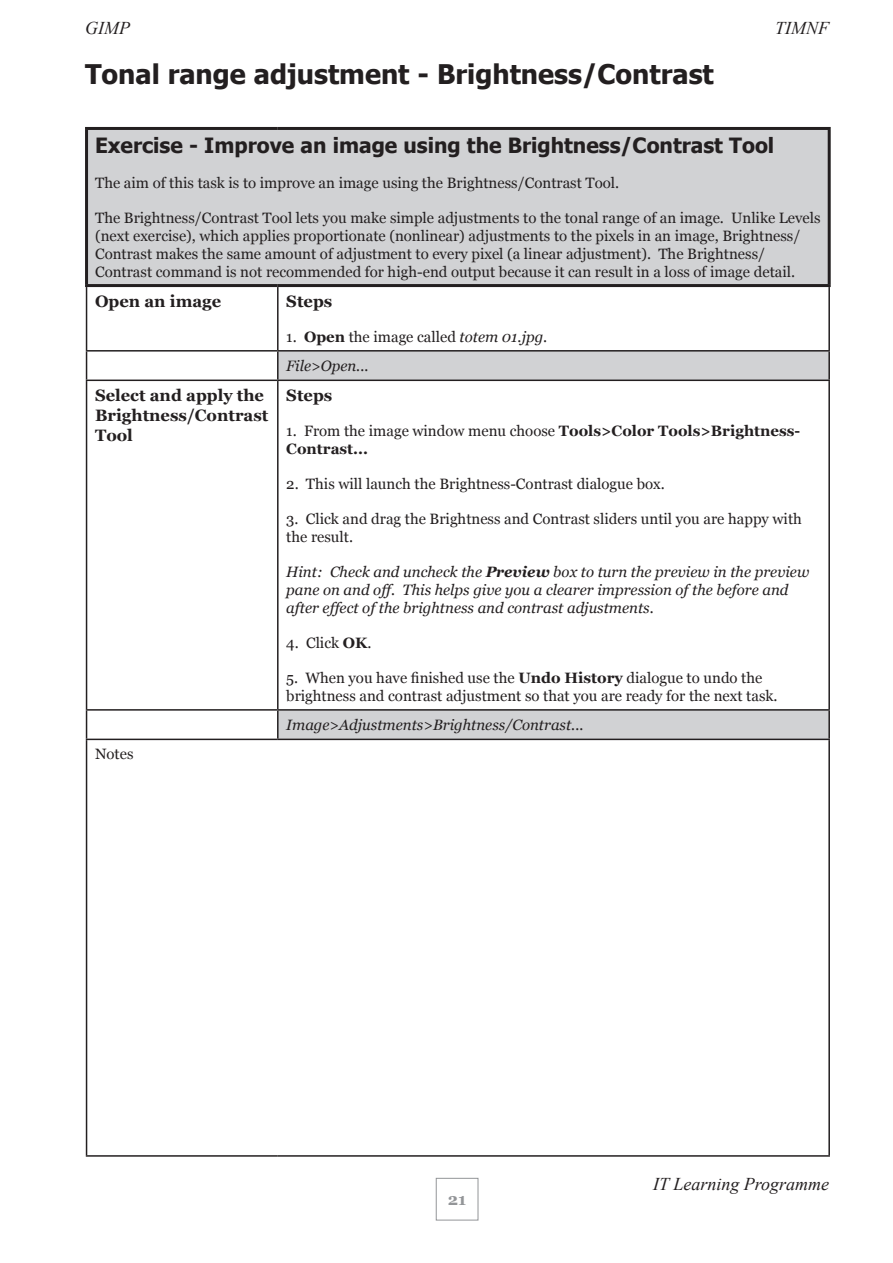
<style>
.page{position:relative;width:893px;height:1263px;background:#fff}
.page>*{position:absolute;margin:0;border:0;box-sizing:border-box;transform-origin:0 0}
.heading_01{font:700 27px "Tahoma";color:#231f20}
.heading_02{font:700 21px "Tahoma";color:#231f20}
.t1{font:italic 18px "Times New Roman";color:#231f20}
.heading_03{font:700 16.5px/19.8px "Georgia";color:#231f20}
.t2{font:700 16.5px "Georgia";color:#939598}
.paragraph{font:15px/18px "Georgia";color:#231f20}
.paragraph-2{font:italic 15px/18px "Georgia";color:#231f20}
.paragraph-3{font:700 15px/18px "Georgia";color:#231f20}
.annotation_01{font:italic 15px "Georgia";color:#231f20}
.s1{font-weight:700}
.s2{font-style:italic}
.s3{font-weight:400}
</style>
<div class="page">
<div style="left:436px;top:1178px;width:42px;height:42px;border:1px solid #939598"></div>
<svg style="left:87px;top:130px;width:741px;height:609px"></svg>
<hr style="left:86px;top:287px;width:1px;height:63px;background:#231f20">
<hr style="left:277px;top:287px;width:2px;height:63px;background:#231f20">
<hr style="left:828px;top:287px;width:2px;height:63px;background:#231f20">
<hr style="left:86px;top:381px;width:1px;height:328px;background:#231f20">
<hr style="left:277px;top:381px;width:2px;height:328px;background:#231f20">
<hr style="left:828px;top:381px;width:2px;height:328px;background:#231f20">
<hr style="left:86px;top:709px;width:192px;height:2px;background:#231f20">
<svg style="left:86px;top:711px;width:1px;height:28px"></svg>
<hr style="left:278px;top:709px;width:552px;height:2px;background:#231f20">
<hr style="left:277px;top:711px;width:2px;height:28px;background:#231f20">
<hr style="left:828px;top:711px;width:2px;height:28px;background:#231f20">
<hr style="left:86px;top:739px;width:192px;height:1px;background:#231f20">
<hr style="left:86px;top:740px;width:1px;height:415px;background:#231f20">
<hr style="left:278px;top:739px;width:552px;height:1px;background:#231f20">
<hr style="left:828px;top:740px;width:2px;height:415px;background:#231f20">
<hr style="left:86px;top:1155px;width:192px;height:2px;background:#231f20">
<hr style="left:278px;top:1155px;width:552px;height:2px;background:#231f20">
<hr style="left:85px;top:127px;width:193px;height:3px;background:#231f20">
<hr style="left:85px;top:130px;width:3px;height:154px;background:#231f20">
<hr style="left:278px;top:127px;width:553px;height:3px;background:#231f20">
<hr style="left:828px;top:130px;width:3px;height:154px;background:#231f20">
<hr style="left:85px;top:284px;width:193px;height:3px;background:#231f20">
<hr style="left:278px;top:284px;width:553px;height:3px;background:#231f20">
<hr style="left:86px;top:350px;width:192px;height:2px;background:#231f20">
<svg style="left:86px;top:352px;width:1px;height:28px"></svg>
<hr style="left:278px;top:350px;width:552px;height:2px;background:#231f20">
<hr style="left:277px;top:352px;width:2px;height:28px;background:#231f20">
<hr style="left:828px;top:352px;width:2px;height:28px;background:#231f20">
<hr style="left:86px;top:380px;width:192px;height:1px;background:#231f20">
<hr style="left:278px;top:380px;width:552px;height:1px;background:#231f20">
<p class="t1" style="left:85px;top:15px;width:46px">GIMP</p>
<p class="t1" style="left:775px;top:15px;width:56px">TIMNF</p>
<p class="heading_01" style="left:85px;top:56px;width:630px">Tonal range adjustment - Brightness/Contrast</p>
<p class="heading_02" style="left:95px;top:131px;width:681px">Exercise - Improve an image using the Brightness/Contrast Tool</p>
<p class="paragraph" style="left:95px;top:174px;width:526px">The aim of this task is to improve an image using the Brightness/Contrast Tool.</p>
<p class="paragraph" style="left:95px;top:209px;width:727px">The Brightness/Contrast Tool lets you make simple adjustments to the tonal range of an image. Unlike Levels (next exercise), which applies proportionate (nonlinear) adjustments to the pixels in an image, Brightness/ Contrast makes the same amount of adjustment to every pixel (a linear adjustment). The Brightness/ Contrast command is not recommended for high-end output because it can result in a loss of image detail.</p>
<p class="heading_03" style="left:95px;top:292px;width:128px">Open an image</p>
<p class="heading_03" style="left:286px;top:292px;width:48px">Steps</p>
<p class="paragraph" style="left:286px;top:328px;width:263px">1. <span class="s1">Open</span> the image called <span class="s2">totem 01.jpg</span>.</p>
<p class="annotation_01" style="left:286px;top:356px;width:84px">File&gt;Open...</p>
<p class="heading_03" style="left:95px;top:386px;width:175px">Select and apply the<br>Brightness/Contrast<br>Tool</p>
<p class="heading_03" style="left:286px;top:386px;width:48px">Steps</p>
<p class="paragraph-3" style="left:286px;top:422px;width:515px"><span class="s3">1. From the image window menu choose</span> Tools&gt;Color Tools&gt;Brightness-<br>Contrast...</p>
<p class="paragraph" style="left:286px;top:475px;width:380px">2. This will launch the Brightness-Contrast dialogue box.</p>
<p class="paragraph" style="left:286px;top:510px;width:517px">3. Click and drag the Brightness and Contrast sliders until you are happy with the result.</p>
<p class="paragraph-2" style="left:286px;top:563px;width:524px">Hint: Check and uncheck the <span class="s1">Preview</span> box to turn the preview in the preview pane on and off. This helps give you a clearer impression of the before and after effect of the brightness and contrast adjustments.</p>
<p class="paragraph" style="left:286px;top:634px;width:87px">4. Click <span class="s1">OK</span>.</p>
<p class="paragraph" style="left:286px;top:669px;width:493px">5. When you have finished use the <span class="s1">Undo History</span> dialogue to undo the brightness and contrast adjustment so that you are ready for the next task.</p>
<p class="annotation_01" style="left:286px;top:715px;width:299px">Image&gt;Adjustments&gt;Brightness/Contrast...</p>
<p class="paragraph" style="left:95px;top:745px;width:40px">Notes</p>
<p class="t2" style="left:448px;top:1189px;width:20px">21</p>
<p class="t1" style="left:653px;top:1172px;width:178px">IT Learning Programme</p>
</div>
